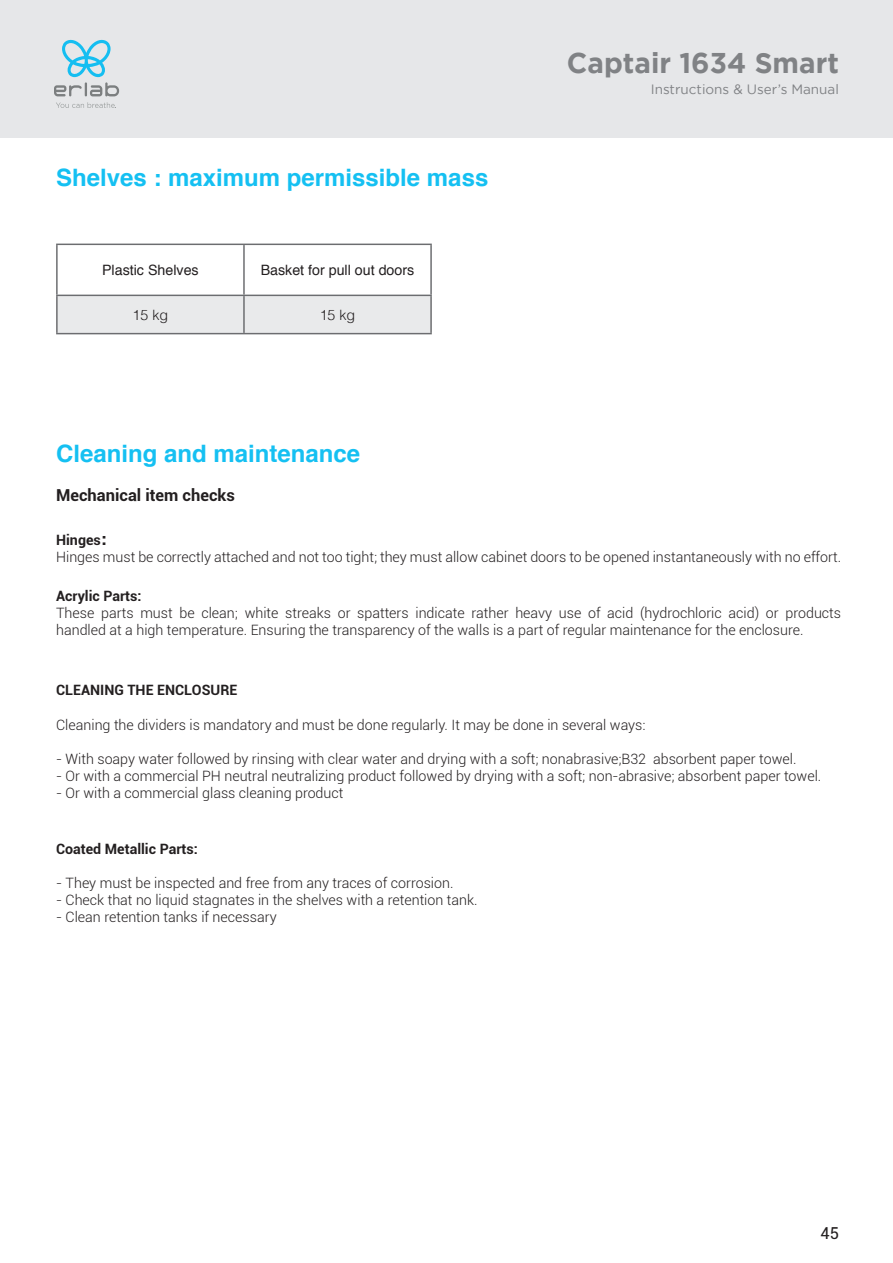
<style>
.page{position:relative;width:893px;height:1263px;background:#fff}
.page>*{position:absolute;margin:0;border:0;box-sizing:border-box;transform-origin:0 0}
.t1{font:700 28.5px "Gotham";color:#808285}
.t2{font:700 24px "Helvetica";color:#15c0f2}
.t3{font:700 16.5px "Roboto";color:#231f20}
.t4{font:16.5px "Roboto";color:#231f20}
.t5{font:300 14.25px/17.1px "Roboto";color:#231f20}
.t6{font:700 14.25px "Roboto";color:#231f20}
.t7{font:14.25px "Helvetica";color:#231f20}
.t8{font:300 14.25px "Helvetica";color:#231f20}
.t9{font:13.5px "Gotham";color:#808285}
.s1{font-weight:700}
.s2{font-family:"Helvetica";font-weight:700;font-size:18px}
</style>
<div class="page">
<div style="left:0;top:0;width:893px;height:138px;background:#e6e7e9"></div>
<svg style="left:56px;top:102px;width:60px;height:6px"></svg>
<svg style="left:54px;top:39px;width:65px;height:57px"></svg>
<div style="left:58px;top:296px;width:372px;height:37px;background:#e9eaeb"></div>
<hr style="left:56px;top:245px;width:2px;height:50px;background:#6c6d70">
<hr style="left:243px;top:245px;width:2px;height:50px;background:#6c6d70">
<hr style="left:430px;top:245px;width:2px;height:50px;background:#6c6d70">
<hr style="left:243px;top:296px;width:2px;height:37px;background:#6c6d70">
<hr style="left:430px;top:296px;width:2px;height:37px;background:#6c6d70">
<hr style="left:56px;top:333px;width:188px;height:1px;background:#6c6d70">
<hr style="left:244px;top:333px;width:188px;height:1px;background:#6c6d70">
<hr style="left:56px;top:296px;width:2px;height:37px;background:#6c6d70">
<hr style="left:56px;top:244px;width:188px;height:1px;background:#6c6d70">
<hr style="left:244px;top:244px;width:188px;height:1px;background:#6c6d70">
<hr style="left:56px;top:295px;width:188px;height:1px;background:#6c6d70">
<hr style="left:244px;top:295px;width:188px;height:1px;background:#6c6d70">
<h2 class="t2" style="left:56px;top:158px;width:434px">Shelves : maximum permissible mass</h2>
<p class="t7" style="left:102px;top:259px;width:98px">Plastic Shelves</p>
<p class="t7" style="left:261px;top:259px;width:155px">Basket for pull out doors</p>
<p class="t8" style="left:133px;top:302px;width:37px">15 kg</p>
<p class="t8" style="left:320px;top:302px;width:37px">15 kg</p>
<h1 class="t1" style="left:567px;top:47px;width:274px">Captair 1634 Smart</h1>
<p class="t9" style="left:651px;top:82px;width:190px">Instructions &amp; User’s Manual</p>
<h2 class="t2" style="left:56px;top:435px;width:306px">Cleaning and maintenance</h2>
<p class="t3" style="left:56px;top:484px;width:180px">Mechanical item checks</p>
<p class="t5" style="left:56px;top:531px;width:786px"><span class="s1">Hinges</span><span class="s2">:<br></span>Hinges must be correctly attached and not too tight; they must allow cabinet doors to be opened instantaneously with no effort.</p>
<p class="t6" style="left:56px;top:585px;width:87px">Acrylic Parts:</p>
<p class="t5" style="left:56px;top:603px;width:786px">These parts must be clean; white streaks or spatters indicate rather heavy use of acid (hydrochloric acid) or products handled at a high temperature. Ensuring the transparency of the walls is a part of regular maintenance for the enclosure.</p>
<p class="t6" style="left:56px;top:680px;width:183px">CLEANING THE ENCLOSURE</p>
<p class="t5" style="left:56px;top:715px;width:591px">Cleaning the dividers is mandatory and must be done regularly. It may be done in several ways:</p>
<p class="t5" style="left:56px;top:750px;width:742px">- With soapy water followed by rinsing with clear water and drying with a soft; nonabrasive;B32 absorbent paper towel.</p>
<p class="t5" style="left:56px;top:767px;width:767px">- Or with a commercial PH neutral neutralizing product followed by drying with a soft; non-abrasive; absorbent paper towel.</p>
<p class="t5" style="left:56px;top:784px;width:289px">- Or with a commercial glass cleaning product</p>
<p class="t6" style="left:56px;top:839px;width:143px">Coated Metallic Parts:</p>
<p class="t5" style="left:56px;top:874px;width:399px">- They must be inspected and free from any traces of corrosion.</p>
<p class="t5" style="left:56px;top:891px;width:423px">- Check that no liquid stagnates in the shelves with a retention tank.</p>
<p class="t5" style="left:56px;top:908px;width:222px">- Clean retention tanks if necessary</p>
<p class="t4" style="left:820px;top:1222px;width:20px">45</p>
</div>
